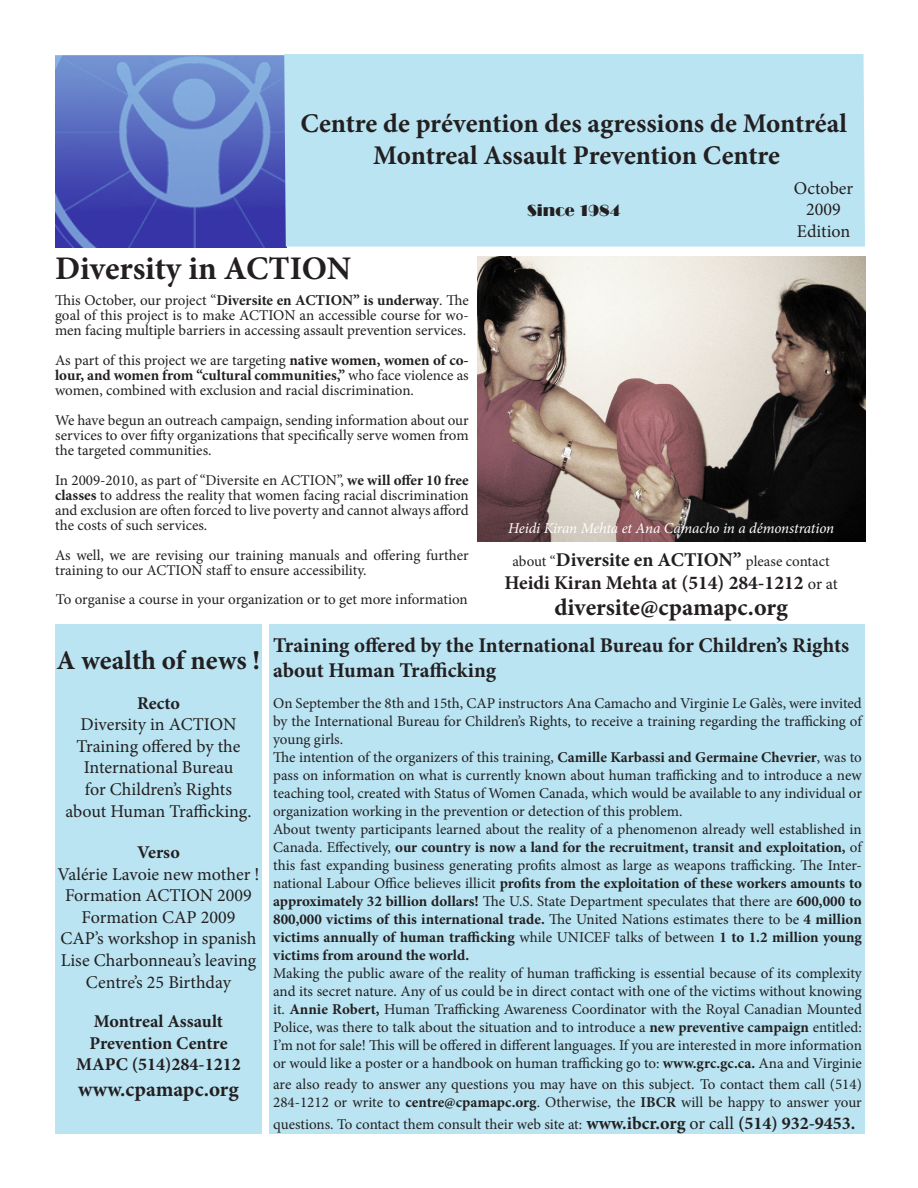
<style>
.page{position:relative;width:918px;height:1188px;background:#fff}
.page>*{position:absolute;margin:0;border:0;box-sizing:border-box;transform-origin:0 0}
.t1{font:700 33px "Minion Pro";letter-spacing:-.005em;color:#231f20}
.t2{font:700 27px "Minion Pro";letter-spacing:-.005em;color:#231f20}
.t3{font:700 24px "Minion Pro";color:#231f20}
.t4{font:700 21px/25.2px "Minion Pro";color:#231f20}
.t5{font:700 19.5px "Minion Pro";color:#231f20}
.t6{font:18px "Minion Pro";color:#231f20}
.t7{font:700 18px "Minion Pro";letter-spacing:-.005em;color:#231f20}
.t8{font:16.5px "Broadway";color:#231f20}
.t9{font:15px/18px "Minion Pro";color:#231f20;text-align:justify}
.t10{font:italic 15px "Minion Pro";letter-spacing:-.01em;color:#fff}
.s1{font-weight:700}
.s2{font-weight:700;font-size:19.5px}
.s3{font-weight:400;font-size:16.5px}
.s4{font-weight:700;font-size:18px}
.s5{font-size:18px}
</style>
<div class="page">
<img style="left:55px;top:55px;width:229px;height:192px">
<div style="left:284px;top:54px;width:581px;height:193px;background:#bae4f2"></div>
<img style="left:477px;top:256px;width:388px;height:285px">
<div style="left:270px;top:625px;width:595px;height:509px;background:#bae4f2"></div>
<div style="left:55px;top:625px;width:207px;height:509px;background:#bae4f2"></div>
<p class="t2" style="left:300px;top:104px;width:548px">Centre de prévention des agressions de Montréal</p>
<p class="t2" style="left:373px;top:137px;width:408px">Montreal Assault Prevention Centre</p>
<p class="t8" style="left:527px;top:201px;width:95px">Since 1984</p>
<p class="t6" style="left:794px;top:176px;width:61px">October</p>
<p class="t6" style="left:806px;top:198px;width:36px">2009</p>
<p class="t6" style="left:797px;top:219px;width:55px">Edition</p>
<p class="t1" style="left:55px;top:245px;width:298px">Diversity in ACTION</p>
<p class="t9" style="left:55px;top:293px;width:415px;line-height:15px">This October, our project “<span class="s1">Diversite en ACTION” is underway</span>. The goal of this project is to make ACTION an accessible course for wo&shy;men facing multiple barriers in accessing assault prevention services.</p>
<p class="t9" style="left:55px;top:353px;width:415px;line-height:15px">As part of this project we are targeting <span class="s1">native women, women of co&shy;lour, and women from “cultural communities,”</span> who face violence as women, combined with exclusion and racial discrimination.</p>
<p class="t9" style="left:55px;top:413px;width:415px;line-height:15px">We have begun an outreach campaign, sending information about our services to over fifty organizations that specifically serve women from the targeted communities.</p>
<p class="t9" style="left:55px;top:473px;width:415px;line-height:15px">In 2009-2010, as part of “Diversite en ACTION”, <span class="s1">we will offer 10 free classes</span> to address the reality that women facing racial discrimination and exclusion are often forced to live poverty and cannot always afford the costs of such services.</p>
<p class="t9" style="left:55px;top:548px;width:415px;line-height:15px">As well, we are revising our training manuals and offering further training to our ACTION staff to ensure accessibility.</p>
<p class="t9" style="left:56px;top:591px;width:413px">To organise a course in your organization or to get more information</p>
<p class="t10" style="left:508px;top:518px;width:328px">Heidi Kiran Mehta et Ana Camacho in a démonstration</p>
<p class="t9" style="left:512px;top:552px;width:319px">about “<span class="s2">Diversite en ACTION”</span> please contact</p>
<p class="t5" style="left:504px;top:569px;width:335px">Heidi Kiran Mehta at (514) 284-1212 <span class="s3">or at</span></p>
<p class="t3" style="left:554px;top:590px;width:235px">diversite@cpamapc.org</p>
<p class="t2" style="left:57px;top:641px;width:205px">A wealth of news !</p>
<p class="t7" style="left:137px;top:690px;width:44px">Recto</p>
<p class="t6" style="left:81px;top:712px;width:157px">Diversity in ACTION</p>
<p class="t6" style="left:76px;top:734px;width:166px">Training offered by the</p>
<p class="t6" style="left:84px;top:756px;width:151px">International Bureau</p>
<p class="t6" style="left:85px;top:777px;width:148px">for Children’s Rights</p>
<p class="t6" style="left:66px;top:799px;width:187px">about Human Trafficking.</p>
<p class="t7" style="left:137px;top:840px;width:44px">Verso</p>
<p class="t6" style="left:58px;top:862px;width:203px">Valérie Lavoie new mother !</p>
<p class="t6" style="left:65px;top:883px;width:188px">Formation ACTION 2009</p>
<p class="t6" style="left:82px;top:905px;width:155px">Formation CAP 2009</p>
<p class="t6" style="left:61px;top:927px;width:197px">CAP’s workshop in spanish</p>
<p class="t6" style="left:61px;top:948px;width:197px">Lise Charbonneau’s leaving</p>
<p class="t6" style="left:86px;top:970px;width:147px">Centre’s 25 Birthday</p>
<p class="t7" style="left:94px;top:1009px;width:131px">Montreal Assault</p>
<p class="t7" style="left:89px;top:1030px;width:140px">Prevention Centre</p>
<p class="t7" style="left:76px;top:1052px;width:166px">MAPC (514)284-1212</p>
<p class="t4" style="left:78px;top:1076px;width:162px">www.cpamapc.org</p>
<p class="t4" style="left:273px;top:632px;width:578px">Training offered by the International Bureau for Children’s Rights about Human Trafficking</p>
<p class="t9" style="left:273px;top:694px;width:590px">On September the 8th and 15th, CAP instructors Ana Camacho and Virginie Le Galès, were invited by the International Bureau for Children’s Rights, to receive a training regarding the trafficking of young girls.</p>
<p class="t9" style="left:273px;top:748px;width:590px">The intention of the organizers of this training, <span class="s1">Camille Karbassi and Germaine Chevrier</span>, was to pass on information on what is currently known about human trafficking and to introduce a new teaching tool, created with Status of Women Canada, which would be available to any individual or organization working in the prevention or detection of this problem.</p>
<p class="t9" style="left:273px;top:820px;width:590px">About twenty participants learned about the reality of a phenomenon already well established in Canada. Effectively, <span class="s1">our country is now a land for the recruitment, transit and exploitation,</span> of this fast expanding business generating profits almost as large as weapons trafficking. The Inter&shy;national Labour Office believes illicit <span class="s1">profits from the exploitation of these workers amounts to approximately 32 billion dollars!</span> The U.S. State Department speculates that there are <span class="s1">600,000 to 800,000 victims of this international trade.</span> The United Nations estimates there to be <span class="s1">4 million victims annually of human trafficking</span> while UNICEF talks of between <span class="s1">1 to 1.2 million young victims from around the world.</span></p>
<p class="t9" style="left:273px;top:964px;width:590px">Making the public aware of the reality of human trafficking is essential because of its complexity and its secret nature. Any of us could be in direct contact with one of the victims without knowing it. <span class="s1">Annie Robert,</span> Human Trafficking Awareness Coordinator with the Royal Canadian Mounted Police, was there to talk about the situation and to introduce a <span class="s1">new preventive campaign</span> entitled:<br>I’m not for sale! This will be offered in different languages. If you are interested in more information or would like a poster or a handbook on human trafficking go to: <span class="s1">www.grc.gc.ca.</span> Ana and Virginie</p>
<p class="t9" style="left:273px;top:1076px;width:590px">are also ready to answer any questions you may have on this subject. To contact them call (514)<br>284-1212 or write to <span class="s1">centre@cpamapc.org</span>. Otherwise, the <span class="s1">IBCR</span> will be happy to answer your</p>
<p class="t9" style="left:273px;top:1115px;width:584px">questions. To contact them consult their web site at: <span class="s4">www.ibcr.org</span> <span class="s5">or call</span> <span class="s4">(514) 932-9453.</span></p>
</div>
